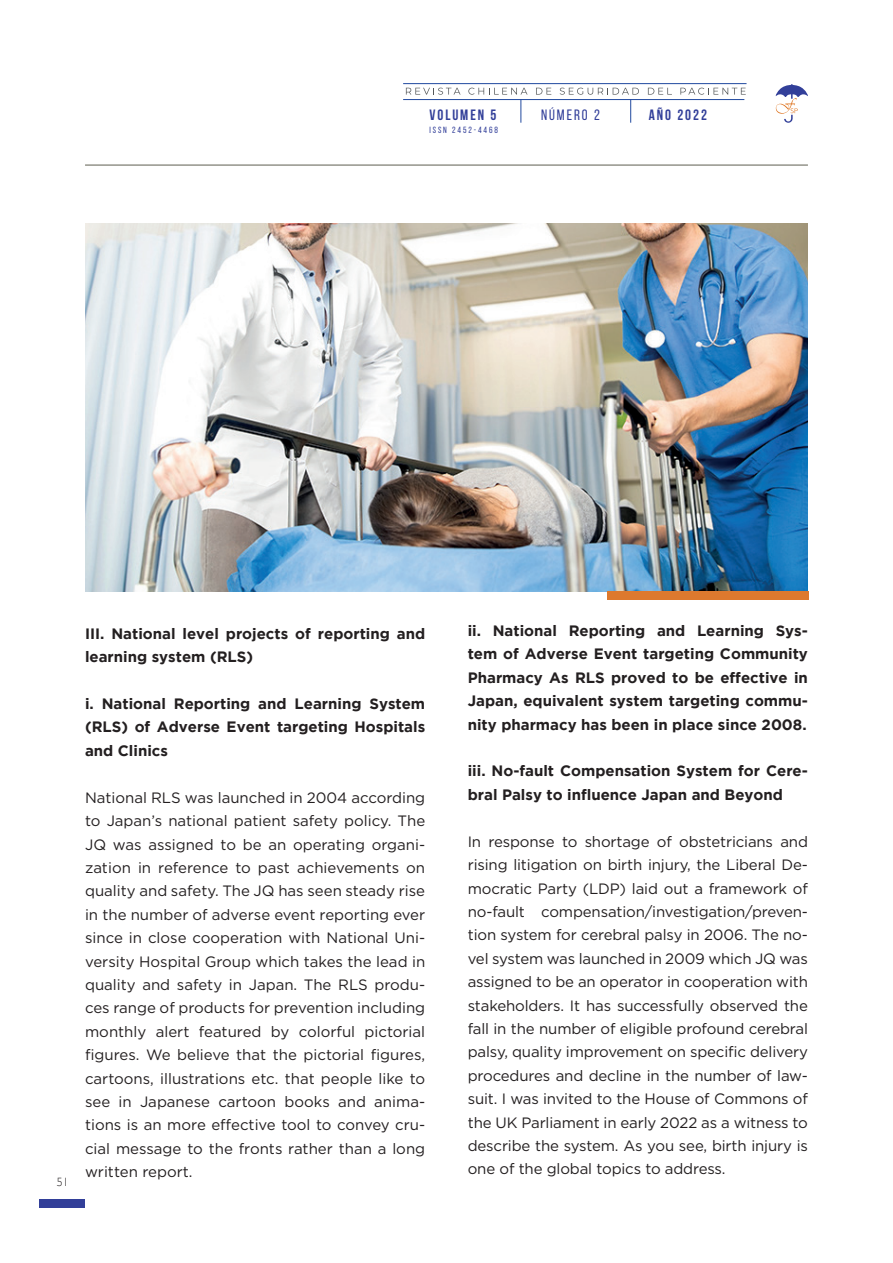
<style>
.page{position:relative;width:893px;height:1263px;background:#fff}
.page>*{position:absolute;margin:0;border:0;box-sizing:border-box;transform-origin:0 0}
.t1{font:15px/23.4px "Gotham";letter-spacing:-.01em;color:#231f20;text-align:justify}
.t2{font:700 15px/23.4px "Gotham";color:#231f20}
.t3{font:700 15px "Bebas Neue";letter-spacing:.13em;color:#323f99}
.t4{font:15px "Bebas Neue";letter-spacing:.13em;color:#323f99}
.t5{font:300 12px "Gill Sans";color:#231f20}
.t6{font:9px "Bebas Neue";letter-spacing:.21em;color:#323f99}
</style>
<div class="page">
<div style="left:40px;top:1199px;width:45px;height:9px;background:#323f99"></div>
<hr style="left:85px;top:164px;width:723px;height:2px;background:#94948a">
<svg style="left:406px;top:88px;width:55px;height:7px"></svg>
<svg style="left:536px;top:88px;width:15px;height:7px"></svg>
<svg style="left:648px;top:88px;width:24px;height:7px"></svg>
<svg style="left:680px;top:88px;width:66px;height:7px"></svg>
<hr style="left:403px;top:83px;width:343px;height:1px;background:#20499f">
<hr style="left:403px;top:99px;width:341px;height:1px;background:#20499f">
<svg style="left:560px;top:88px;width:79px;height:35px"></svg>
<svg style="left:468px;top:88px;width:59px;height:35px"></svg>
<svg style="left:776px;top:84px;width:32px;height:39px"></svg>
<img style="left:85px;top:223px;width:723px;height:368px">
<div style="left:608px;top:591px;width:201px;height:9px;background:#dd792e"></div>
<p class="t3" style="left:429px;top:107px;width:68px">VOLUMEN 5</p>
<p class="t4" style="left:541px;top:107px;width:60px">NúMERO 2</p>
<p class="t3" style="left:649px;top:107px;width:60px">AÑO 2022</p>
<p class="t6" style="left:429px;top:125px;width:70px">ISSN 2452-4468</p>
<p class="t5" style="left:57px;top:1173px;width:13px">51</p>
<p class="t2" style="left:85px;top:621px;width:342px">III. National level projects of reporting and learning system (RLS)</p>
<p class="t2" style="left:85px;top:692px;width:342px;text-align:justify">i. National Reporting and Learning System (RLS) of Adverse Event targeting Hospitals and Clinics</p>
<p class="t1" style="left:85px;top:785px;width:342px">National RLS was launched in 2004 according to Japan’s national patient safety policy. The JQ was assigned to be an operating organi&shy;zation in reference to past achievements on quality and safety. The JQ has seen steady rise in the number of adverse event reporting ever since in close cooperation with National Uni&shy;versity Hospital Group which takes the lead in quality and safety in Japan. The RLS produ&shy;ces range of products for prevention including monthly alert featured by colorful pictorial figures. We believe that the pictorial figures, cartoons, illustrations etc. that people like to see in Japanese cartoon books and anima&shy;tions is an more effective tool to convey cru&shy;cial message to the fronts rather than a long written report.</p>
<p class="t2" style="left:468px;top:619px;width:342px;text-align:justify">ii. National Reporting and Learning Sys&shy;tem of Adverse Event targeting Community Pharmacy As RLS proved to be effective in Japan, equivalent system targeting commu&shy;nity pharmacy has been in place since 2008.</p>
<p class="t2" style="left:468px;top:759px;width:342px">iii. No-fault Compensation System for Cere&shy;bral Palsy to influence Japan and Beyond</p>
<p class="t1" style="left:468px;top:829px;width:342px">In response to shortage of obstetricians and rising litigation on birth injury, the Liberal De&shy;mocratic Party (LDP) laid out a framework of no-fault compensation/investigation/preven&shy;tion system for cerebral palsy in 2006. The no&shy;vel system was launched in 2009 which JQ was assigned to be an operator in cooperation with stakeholders. It has successfully observed the fall in the number of eligible profound cerebral palsy, quality improvement on specific delivery procedures and decline in the number of law&shy;suit. I was invited to the House of Commons of the UK Parliament in early 2022 as a witness to describe the system. As you see, birth injury is one of the global topics to address.</p>
</div>
